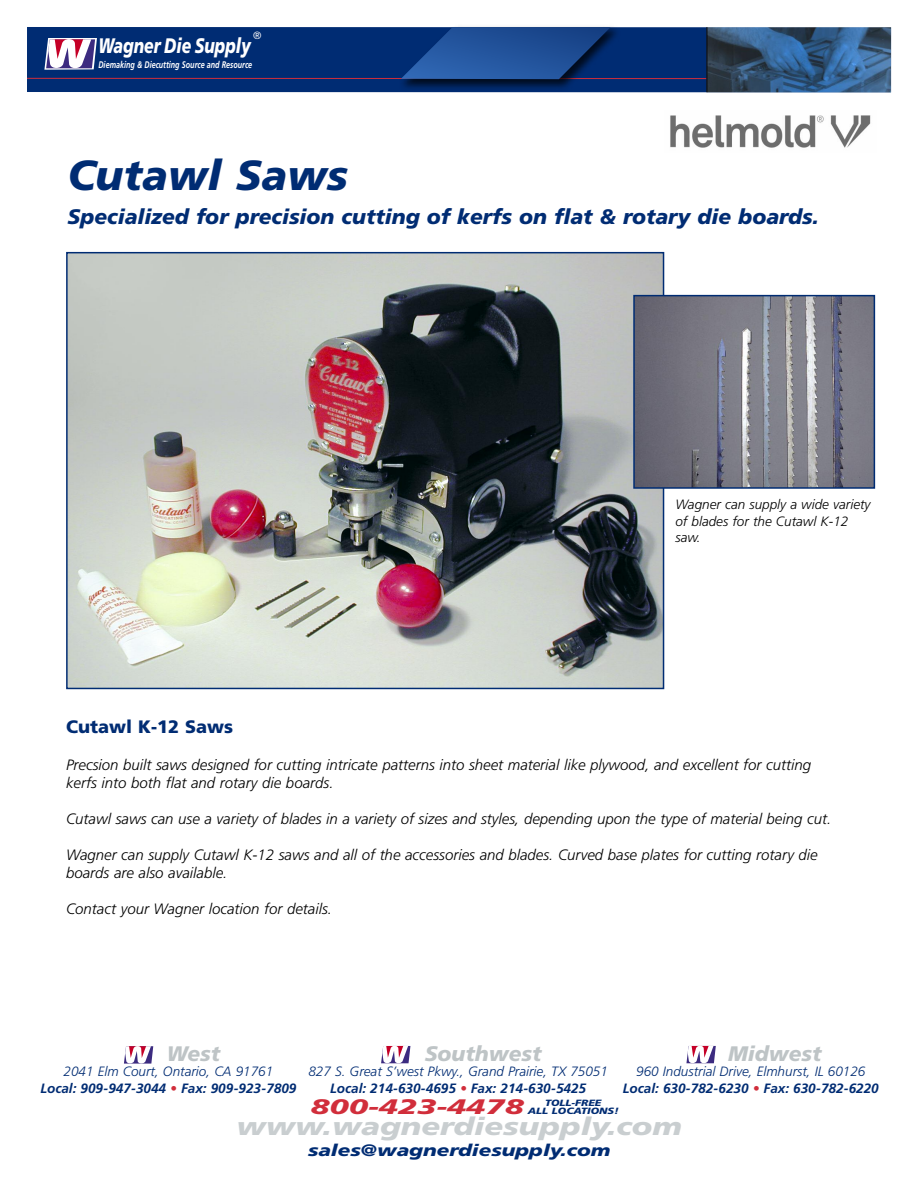
<style>
.page{position:relative;width:918px;height:1188px;background:#fff}
.page>*{position:absolute;margin:0;border:0;box-sizing:border-box;transform-origin:0 0}
.t1{font:italic 900 42px "Frutiger";color:#002c73}
.t2{font:italic 900 24.75px "Frutiger";color:#c9ced0;scale:1.25 1}
.t3{font:italic 900 21px "Frutiger";color:#002c73}
.t4{font:italic 900 21px "Frutiger";color:#bec4c6}
.t5{font:italic 900 21px "Frutiger";color:#fff;scale:.75 1}
.t6{font:italic 900 21px "Frutiger";color:#d12e3b;scale:1.5 1}
.t7{font:900 18px "Frutiger";color:#002c73}
.t8{font:italic 900 16.5px "Frutiger";color:#002c73;scale:1.25 1}
.t9{font:italic 300 15px/18px "Frutiger";color:#000}
.t10{font:italic 300 13.5px/16.2px "Frutiger";color:#002c73;text-align:center}
.t11{font:italic 700 13.5px/16.2px "Frutiger";color:#002c73;text-align:center}
.t12{font:italic 300 13.5px/16.2px "Frutiger";color:#000}
.t13{font:300 10.5px "Frutiger";color:#fff}
.t14{font:italic 700 9.6px "Frutiger";color:#fff;scale:.75 1}
.t15{font:italic 900 9px/8.1px "Frutiger";color:#002c73;text-align:center;scale:1.2 1}
.s1{font-weight:700}
.s2{font-weight:700;color:#d12e3b}
.s3{font-weight:300}
.s4{color:#d12e3b}
</style>
<div class="page">
<div style="left:27px;top:27px;width:864px;height:65px;background:#002c73"></div>
<img style="left:708px;top:27px;width:183px;height:65px">
<svg style="left:44px;top:38px;width:53px;height:32px;background:#b7a3c0"></svg>
<hr style="left:27px;top:78px;width:680px;height:1px;background:#d12e3b">
<hr style="left:707px;top:27px;width:1px;height:65px;background:#000">
<img style="left:395px;top:26px;width:230px;height:67px">
<svg style="left:401px;top:27px;width:210px;height:52px"></svg>
<img style="left:69px;top:255px;width:592px;height:431px">
<div style="left:66px;top:252px;width:598px;height:437px;border:2px solid #002c73"></div>
<img style="left:636px;top:298px;width:236px;height:188px">
<div style="left:633px;top:295px;width:242px;height:194px;border:2px solid #002c73"></div>
<img style="left:670px;top:115px;width:201px;height:33px">
<svg style="left:124px;top:1046px;width:29px;height:18px"></svg>
<svg style="left:381px;top:1046px;width:29px;height:17px"></svg>
<svg style="left:686px;top:1046px;width:30px;height:17px"></svg>
<p class="t13" style="left:253px;top:31px;width:10px">®</p>
<h3 class="t5" style="left:98px;top:37px;width:205px">Wagner Die Supply</h3>
<p class="t14" style="left:98px;top:61px;width:207px">Diemaking &amp; Diecutting Source and Resource</p>
<h1 class="t1" style="left:68px;top:158px;width:282px">Cutawl Saws</h1>
<h3 class="t3" style="left:68px;top:209px;width:753px">Specialized for precision cutting of kerfs on flat &amp; rotary die boards.</h3>
<p class="t12" style="left:675px;top:498px;width:197px">Wagner can supply a wide variety of blades for the Cutawl K-12 saw.</p>
<p class="t7" style="left:66px;top:719px;width:169px">Cutawl K-12 Saws</p>
<p class="t9" style="left:66px;top:757px;width:747px">Precsion built saws designed for cutting intricate patterns into sheet material like plywood, and excellent for cutting kerfs into both flat and rotary die boards.</p>
<p class="t9" style="left:66px;top:811px;width:767px">Cutawl saws can use a variety of blades in a variety of sizes and styles, depending upon the type of material being cut.</p>
<p class="t9" style="left:66px;top:847px;width:753px">Wagner can supply Cutawl K-12 saws and all of the accessories and blades. Curved base plates for cutting rotary die boards are also available.</p>
<p class="t9" style="left:66px;top:901px;width:267px">Contact your Wagner location for details.</p>
<h3 class="t4" style="left:728px;top:1046px;width:95px">Midwest</h3>
<p class="t10" style="left:623px;top:1065px;width:257px">960 Industrial Drive, Elmhurst, IL 60126<br><span class="s1">Local: 630-782-6230</span> <span class="s2">•</span> <span class="s1">Fax: 630-782-6220</span></p>
<h2 class="t2" style="left:237px;top:1117px;width:358px">www.wagnerdiesupply.com</h2>
<p class="t8" style="left:308px;top:1143px;width:243px">sales@wagnerdiesupply.com</p>
<h3 class="t4" style="left:425px;top:1046px;width:118px">Southwest</h3>
<p class="t10" style="left:308px;top:1065px;width:301px">827 S. Great S’west Pkwy., Grand Prairie, TX 75051<br><span class="s1">Local: 214-630-4695</span> <span class="s2">•</span> <span class="s1">Fax: 214-630-5425</span></p>
<h3 class="t4" style="left:167px;top:1046px;width:55px">West</h3>
<p class="t11" style="left:40px;top:1065px;width:257px"><span class="s3">2041 Elm Court, Ontario, CA 91761<br></span>Local: 909-947-3044 <span class="s4">•</span> Fax: 909-923-7809</p>
<h3 class="t6" style="left:310px;top:1098px;width:144px">800-423-4478</h3>
<p class="t15" style="left:528px;top:1099px;width:78px">TOLL-FREE<br>ALL LOCATIONS!</p>
</div>
